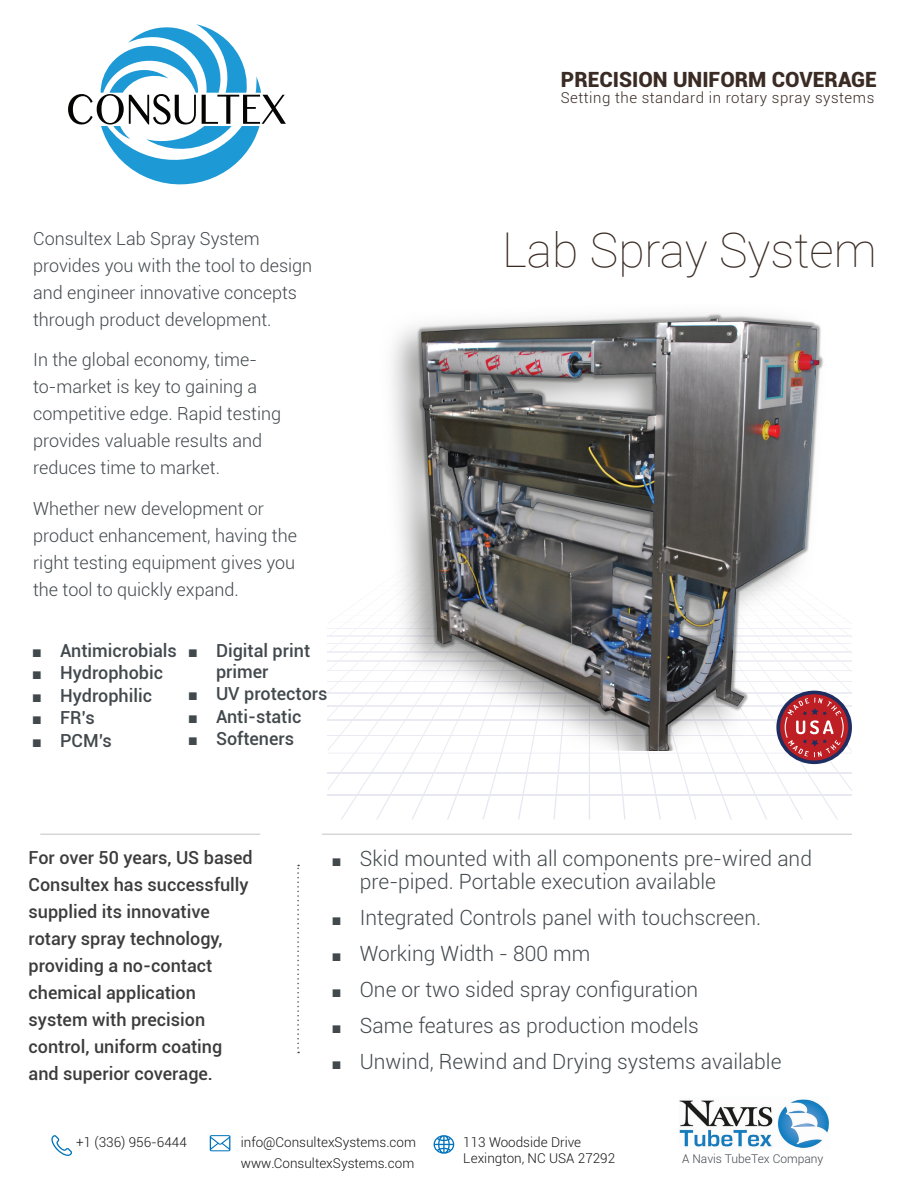
<style>
.page{position:relative;width:918px;height:1188px;background:#fff}
.page>*{position:absolute;margin:0;border:0;box-sizing:border-box;transform-origin:0 0}
.t1{font:100 48px "Roboto";color:#3a2b24}
.t2{font:300 21px/22.5px "Roboto";color:#42494d}
.t3{font:900 21px "Roboto";color:#3a2b24}
.t4{font:300 18px/27px "Roboto";color:#41484c}
.t5{font:500 18px/27px "Roboto";color:#3c3c3c}
.t6{font:500 18px/21px "Roboto";color:#42494d}
.t7{font:300 15px "Roboto";letter-spacing:.035em;color:#3a2b24}
.t8{font:300 13.5px "Roboto";color:#171616}
.t9{font:300 12px "Roboto";color:#41484c}
.s1{font-family:"Arial Narrow";font-weight:400;font-size:16.5px}
</style>
<div class="page">
<svg style="left:589px;top:751px;width:1px;height:68px"></svg>
<svg style="left:328px;top:616px;width:250px;height:203px"></svg>
<hr style="left:328px;top:795px;width:524px;height:1px;background:#e8e8f2">
<hr style="left:328px;top:772px;width:524px;height:1px;background:#e8e8f2">
<hr style="left:328px;top:753px;width:524px;height:1px;background:#f4f4f9">
<hr style="left:328px;top:735px;width:524px;height:1px;background:#e9eaf3">
<hr style="left:328px;top:720px;width:524px;height:1px;background:#eaeaf3">
<hr style="left:328px;top:706px;width:524px;height:1px;background:#ebebf4">
<hr style="left:328px;top:693px;width:524px;height:1px;background:#ececf4">
<hr style="left:328px;top:681px;width:524px;height:1px;background:#ededf4">
<hr style="left:328px;top:671px;width:524px;height:1px;background:#fff">
<hr style="left:328px;top:661px;width:524px;height:1px;background:#efeff5">
<hr style="left:328px;top:652px;width:524px;height:1px;background:#eff0f6">
<hr style="left:328px;top:643px;width:524px;height:1px;background:#f0f0f6">
<hr style="left:328px;top:636px;width:524px;height:1px;background:#f1f1f7">
<hr style="left:328px;top:629px;width:524px;height:1px;background:#fff">
<hr style="left:330px;top:622px;width:519px;height:1px;background:#fcfcfd">
<hr style="left:338px;top:616px;width:503px;height:1px;background:#fff">
<hr style="left:40px;top:834px;width:220px;height:1px;background:#c3c3c3">
<hr style="left:322px;top:834px;width:530px;height:1px;background:#c3c3c3">
<svg style="left:51px;top:1135px;width:21px;height:21px"></svg>
<svg style="left:210px;top:1135px;width:20px;height:16px"></svg>
<svg style="left:434px;top:1135px;width:20px;height:19px"></svg>
<svg style="left:68px;top:24px;width:218px;height:161px"></svg>
<img style="left:679px;top:1099px;width:151px;height:49px">
<svg style="left:601px;top:751px;width:251px;height:68px"></svg>
<svg style="left:297px;top:865px;width:2px;height:188px"></svg>
<img style="left:346px;top:313px;width:506px;height:438px">
<p class="t4" style="left:33px;top:224px;width:281px">Consultex Lab Spray System provides you with the tool to design and engineer innovative concepts through product development.</p>
<p class="t4" style="left:33px;top:346px;width:249px">In the global economy, time&shy;to-market is key to gaining a competitive edge. Rapid testing provides valuable results and reduces time to market.</p>
<p class="t4" style="left:33px;top:494px;width:265px">Whether new development or product enhancement, having the right testing equipment gives you the tool to quickly expand.</p>
<p class="t6" style="left:33px;top:639px;width:145px"><span class="s1">■</span> Antimicrobials</p>
<p class="t6" style="left:33px;top:662px;width:131px"><span class="s1">■</span> Hydrophobic</p>
<p class="t6" style="left:33px;top:684px;width:120px"><span class="s1">■</span> Hydrophilic</p>
<p class="t6" style="left:33px;top:707px;width:63px"><span class="s1">■</span> FR’s</p>
<p class="t6" style="left:33px;top:729px;width:80px"><span class="s1">■</span> PCM’s</p>
<p class="t6" style="left:216px;top:639px;width:96px;text-indent:-27px"><span class="s1">■</span> Digital print primer</p>
<p class="t6" style="left:189px;top:683px;width:140px"><span class="s1">■</span> UV protectors</p>
<p class="t6" style="left:189px;top:705px;width:114px"><span class="s1">■</span> Anti-static</p>
<p class="t6" style="left:189px;top:728px;width:107px"><span class="s1">■</span> Softeners</p>
<p class="t3" style="left:561px;top:65px;width:317px">PRECISION UNIFORM COVERAGE</p>
<p class="t7" style="left:561px;top:87px;width:315px">Setting the standard in rotary spray systems</p>
<h1 class="t1" style="left:502px;top:216px;width:376px">Lab Spray System</h1>
<p class="t5" style="left:29px;top:843px;width:226px">For over 50 years, US based<br>Consultex has successfully supplied its innovative rotary spray technology, providing a no-contact chemical application system with precision control, uniform coating and superior coverage.</p>
<p class="t2" style="left:360px;top:847px;width:454px;text-indent:-27px"><span class="s1">■</span> Skid mounted with all components pre-wired and pre-piped. Portable execution available</p>
<p class="t2" style="left:333px;top:905px;width:430px"><span class="s1">■</span> Integrated Controls panel with touchscreen.</p>
<p class="t2" style="left:333px;top:941px;width:259px"><span class="s1">■</span> Working Width - 800 mm</p>
<p class="t2" style="left:333px;top:977px;width:367px"><span class="s1">■</span> One or two sided spray configuration</p>
<p class="t2" style="left:333px;top:1013px;width:368px"><span class="s1">■</span> Same features as production models</p>
<p class="t2" style="left:333px;top:1049px;width:450px"><span class="s1">■</span> Unwind, Rewind and Drying systems available</p>
<p class="t8" style="left:76px;top:1133px;width:112px">+1 (336) 956-6444</p>
<p class="t8" style="left:241px;top:1133px;width:177px">info@ConsultexSystems.com</p>
<p class="t8" style="left:463px;top:1133px;width:119px">113 Woodside Drive</p>
<p class="t8" style="left:241px;top:1154px;width:175px">www.ConsultexSystems.com</p>
<p class="t8" style="left:463px;top:1149px;width:154px">Lexington, NC USA 27292</p>
<p class="t9" style="left:682px;top:1150px;width:143px">A Navis TubeTex Company</p>
</div>
